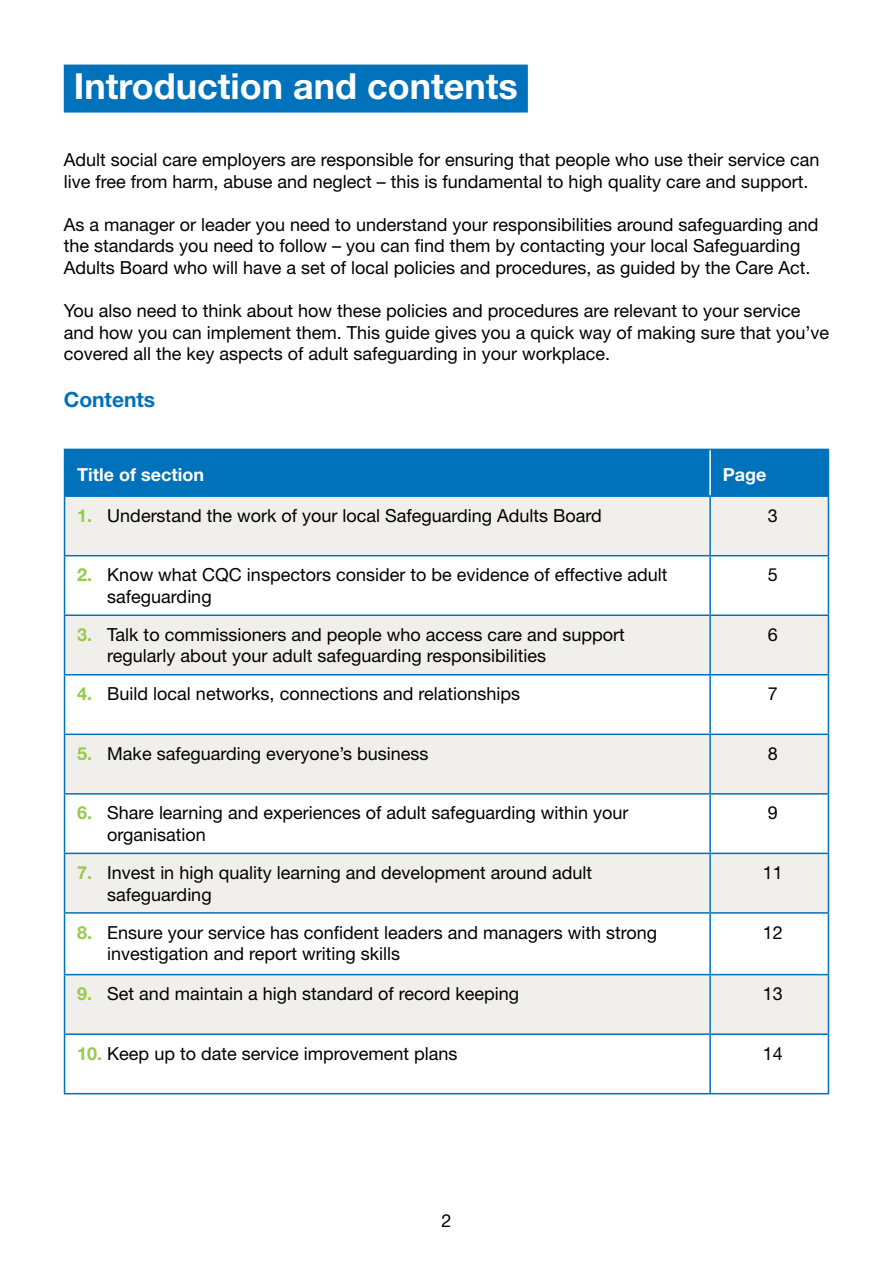
<style>
.page{position:relative;width:893px;height:1263px;background:#fff}
.page>*{position:absolute;margin:0;border:0;box-sizing:border-box;transform-origin:0 0}
.t1{font:700 36px "Helvetica Neue LT Std";color:#fff}
.t2{font:700 21px "Helvetica Neue LT Std";color:#0071bb}
.t3{font:18px/21.6px "Helvetica Neue LT Std";color:#000}
.t4{font:700 18px "Helvetica Neue LT Std";color:#fff}
.s1{font-weight:700;color:#96ca4f}
</style>
<div class="page">
<div style="left:64px;top:65px;width:464px;height:48px;background:#0071bb"></div>
<div style="left:65px;top:450px;width:763px;height:45px;background:#0071bb"></div>
<svg style="left:65px;top:497px;width:763px;height:536px;fill:#f1efeb"></svg>
<hr style="left:709px;top:450px;width:2px;height:45px;background:#fff">
<hr style="left:64px;top:497px;width:1px;height:58px;background:#0071bb">
<hr style="left:709px;top:497px;width:2px;height:58px;background:#0071bb">
<hr style="left:828px;top:497px;width:1px;height:58px;background:#0071bb">
<hr style="left:64px;top:555px;width:646px;height:1px;background:#0071bb">
<hr style="left:64px;top:556px;width:1px;height:58px;background:#0071bb">
<hr style="left:710px;top:555px;width:119px;height:1px;background:#0071bb">
<hr style="left:709px;top:556px;width:2px;height:58px;background:#0071bb">
<hr style="left:828px;top:556px;width:1px;height:58px;background:#0071bb">
<hr style="left:64px;top:614px;width:646px;height:2px;background:#0071bb">
<hr style="left:64px;top:616px;width:1px;height:58px;background:#0071bb">
<hr style="left:710px;top:614px;width:119px;height:2px;background:#0071bb">
<hr style="left:709px;top:616px;width:2px;height:58px;background:#0071bb">
<hr style="left:828px;top:616px;width:1px;height:58px;background:#0071bb">
<hr style="left:64px;top:674px;width:646px;height:1px;background:#0071bb">
<hr style="left:64px;top:675px;width:1px;height:58px;background:#0071bb">
<hr style="left:710px;top:674px;width:119px;height:1px;background:#0071bb">
<hr style="left:709px;top:675px;width:2px;height:58px;background:#0071bb">
<hr style="left:828px;top:675px;width:1px;height:58px;background:#0071bb">
<hr style="left:64px;top:733px;width:646px;height:2px;background:#0071bb">
<hr style="left:64px;top:735px;width:1px;height:58px;background:#0071bb">
<hr style="left:710px;top:733px;width:119px;height:2px;background:#0071bb">
<hr style="left:709px;top:735px;width:2px;height:58px;background:#0071bb">
<hr style="left:828px;top:735px;width:1px;height:58px;background:#0071bb">
<hr style="left:64px;top:793px;width:646px;height:1px;background:#0071bb">
<hr style="left:64px;top:794px;width:1px;height:59px;background:#0071bb">
<hr style="left:710px;top:793px;width:119px;height:1px;background:#0071bb">
<hr style="left:709px;top:794px;width:2px;height:59px;background:#0071bb">
<hr style="left:828px;top:794px;width:1px;height:59px;background:#0071bb">
<hr style="left:64px;top:853px;width:646px;height:1px;background:#0071bb">
<hr style="left:64px;top:854px;width:1px;height:58px;background:#0071bb">
<hr style="left:710px;top:853px;width:119px;height:1px;background:#0071bb">
<hr style="left:709px;top:854px;width:2px;height:58px;background:#0071bb">
<hr style="left:828px;top:854px;width:1px;height:58px;background:#0071bb">
<hr style="left:64px;top:912px;width:646px;height:2px;background:#0071bb">
<hr style="left:64px;top:914px;width:1px;height:60px;background:#0071bb">
<hr style="left:710px;top:912px;width:119px;height:2px;background:#0071bb">
<hr style="left:709px;top:914px;width:2px;height:60px;background:#0071bb">
<hr style="left:828px;top:914px;width:1px;height:60px;background:#0071bb">
<hr style="left:64px;top:974px;width:646px;height:1px;background:#0071bb">
<hr style="left:64px;top:975px;width:1px;height:58px;background:#0071bb">
<hr style="left:710px;top:974px;width:119px;height:1px;background:#0071bb">
<hr style="left:709px;top:975px;width:2px;height:58px;background:#0071bb">
<hr style="left:828px;top:975px;width:1px;height:58px;background:#0071bb">
<hr style="left:64px;top:1033px;width:646px;height:2px;background:#0071bb">
<hr style="left:64px;top:1035px;width:1px;height:58px;background:#0071bb">
<hr style="left:710px;top:1033px;width:119px;height:2px;background:#0071bb">
<hr style="left:709px;top:1035px;width:2px;height:58px;background:#0071bb">
<hr style="left:828px;top:1035px;width:1px;height:58px;background:#0071bb">
<hr style="left:64px;top:1093px;width:646px;height:1px;background:#0071bb">
<hr style="left:710px;top:1093px;width:119px;height:1px;background:#0071bb">
<hr style="left:64px;top:449px;width:646px;height:1px;background:#0071bb">
<hr style="left:64px;top:450px;width:1px;height:45px;background:#0071bb">
<hr style="left:710px;top:449px;width:119px;height:1px;background:#0071bb">
<hr style="left:828px;top:450px;width:1px;height:45px;background:#0071bb">
<hr style="left:64px;top:495px;width:646px;height:2px;background:#0071bb">
<hr style="left:710px;top:495px;width:119px;height:2px;background:#0071bb">
<h1 class="t1" style="left:74px;top:64px;width:446px">Introduction and contents</h1>
<p class="t3" style="left:64px;top:148px;width:757px">Adult social care employers are responsible for ensuring that people who use their service can live free from harm, abuse and neglect – this is fundamental to high quality care and support.</p>
<p class="t3" style="left:64px;top:213px;width:756px">As a manager or leader you need to understand your responsibilities around safeguarding and the standards you need to follow – you can find them by contacting your local Safeguarding<br>Adults Board who will have a set of local policies and procedures, as guided by the Care Act.</p>
<p class="t3" style="left:64px;top:300px;width:767px">You also need to think about how these policies and procedures are relevant to your service and how you can implement them. This guide gives you a quick way of making sure that you’ve covered all the key aspects of adult safeguarding in your workplace.</p>
<p class="t2" style="left:64px;top:387px;width:93px">Contents</p>
<p class="t4" style="left:77px;top:463px;width:128px">Title of section</p>
<p class="t4" style="left:723px;top:463px;width:45px">Page</p>
<p class="t3" style="left:77px;top:504px;width:526px"><span class="s1">1.</span> Understand the work of your local Safeguarding Adults Board</p>
<p class="t3" style="left:768px;top:504px;width:12px">3</p>
<p class="t3" style="left:107px;top:564px;width:562px;text-indent:-30px"><span class="s1">2.</span> Know what CQC inspectors consider to be evidence of effective adult safeguarding</p>
<p class="t3" style="left:768px;top:564px;width:12px">5</p>
<p class="t3" style="left:107px;top:623px;width:519px;text-indent:-30px"><span class="s1">3.</span> Talk to commissioners and people who access care and support regularly about your adult safeguarding responsibilities</p>
<p class="t3" style="left:768px;top:623px;width:12px">6</p>
<p class="t3" style="left:77px;top:683px;width:444px"><span class="s1">4.</span> Build local networks, connections and relationships</p>
<p class="t3" style="left:768px;top:683px;width:12px">7</p>
<p class="t3" style="left:77px;top:742px;width:353px"><span class="s1">5.</span> Make safeguarding everyone’s business</p>
<p class="t3" style="left:768px;top:742px;width:12px">8</p>
<p class="t3" style="left:107px;top:802px;width:523px;text-indent:-30px"><span class="s1">6.</span> Share learning and experiences of adult safeguarding within your organisation</p>
<p class="t3" style="left:768px;top:802px;width:12px">9</p>
<p class="t3" style="left:107px;top:861px;width:486px;text-indent:-30px"><span class="s1">7.</span> Invest in high quality learning and development around adult safeguarding</p>
<p class="t3" style="left:763px;top:861px;width:22px">11</p>
<p class="t3" style="left:107px;top:921px;width:551px;text-indent:-30px"><span class="s1">8.</span> Ensure your service has confident leaders and managers with strong investigation and report writing skills</p>
<p class="t3" style="left:763px;top:921px;width:22px">12</p>
<p class="t3" style="left:77px;top:983px;width:443px"><span class="s1">9.</span> Set and maintain a high standard of record keeping</p>
<p class="t3" style="left:763px;top:983px;width:22px">13</p>
<p class="t3" style="left:77px;top:1042px;width:382px"><span class="s1">10.</span> Keep up to date service improvement plans</p>
<p class="t3" style="left:763px;top:1042px;width:22px">14</p>
<p class="t3" style="left:441px;top:1209px;width:12px">2</p>
</div>
